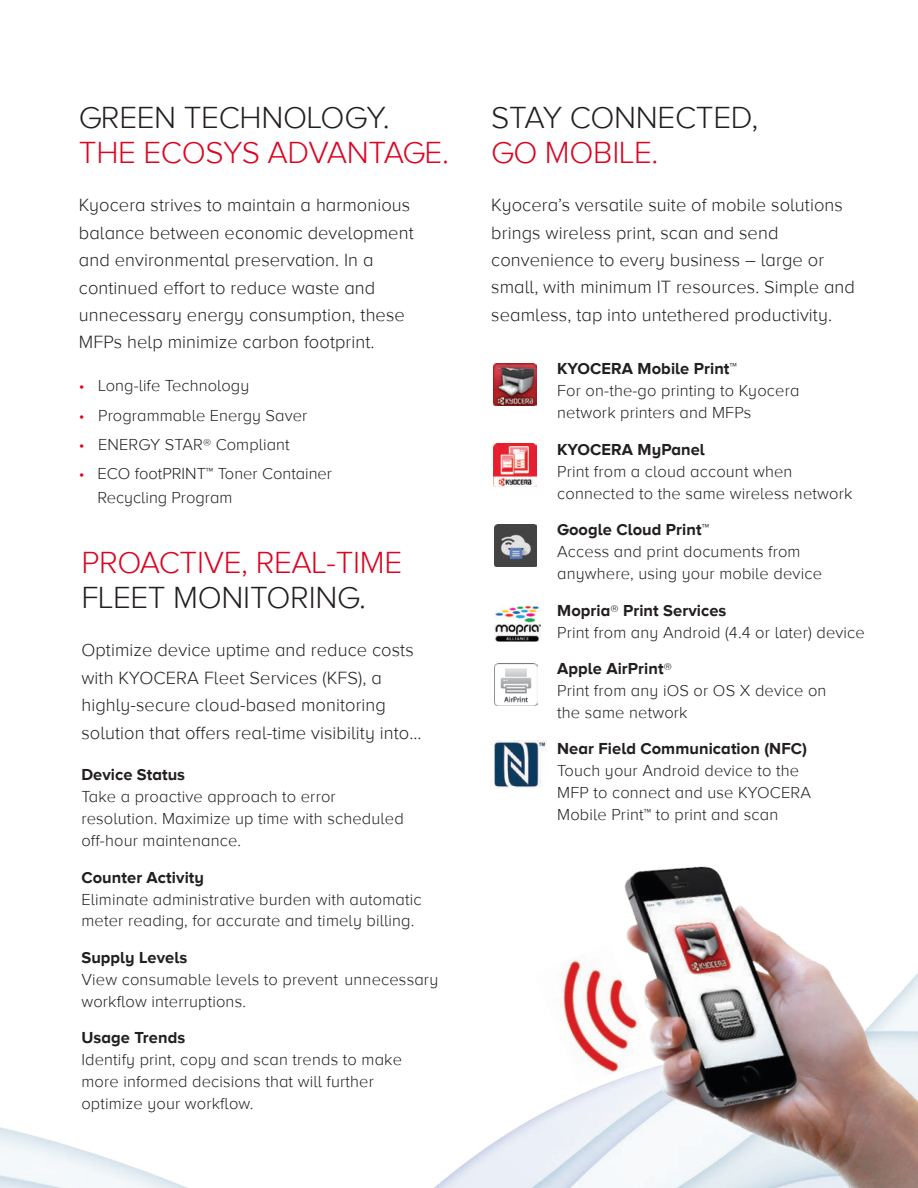
<style>
.page{position:relative;width:918px;height:1188px;background:#fff}
.page>*{position:absolute;margin:0;border:0;box-sizing:border-box;transform-origin:0 0}
.t1{font:300 31.5px "Proxima Nova A";letter-spacing:-.01em;color:#db0521}
.t2{font:300 31.5px "Proxima Nova A";letter-spacing:-.01em;color:#231f20}
.t3{font:300 18.3px/27.5px "Proxima Nova A";letter-spacing:.005em;color:#231f20}
.t4{font:300 16.5px/21.9px "Proxima Nova A";letter-spacing:.01em;color:#231f20}
.t5{font:700 16.5px "Proxima Nova A";letter-spacing:.005em;color:#231f20}
.s1{color:#db0521}
</style>
<div class="page">
<img style="left:0;top:1098px;width:572px;height:90px">
<img style="left:494px;top:363px;width:42px;height:42px">
<img style="left:494px;top:444px;width:43px;height:43px">
<img style="left:494px;top:524px;width:43px;height:43px">
<img style="left:495px;top:606px;width:45px;height:36px">
<img style="left:495px;top:663px;width:42px;height:43px">
<img style="left:572px;top:866px;width:346px;height:322px">
<img style="left:563px;top:943px;width:91px;height:144px">
<img style="left:491px;top:740px;width:56px;height:48px">
<h1 class="t2" style="left:79px;top:100px;width:312px">GREEN TECHNOLOGY.</h1>
<h1 class="t1" style="left:79px;top:135px;width:372px">THE ECOSYS ADVANTAGE.</h1>
<p class="t3" style="left:79px;top:191px;width:336px">Kyocera strives to maintain a harmonious balance between economic development and environmental preservation. In a continued effort to reduce waste and unnecessary energy consumption, these MFPs help minimize carbon footprint.</p>
<p class="t4" style="left:79px;top:375px;width:172px"><span class="s1">•</span> Long-life Technology</p>
<p class="t4" style="left:79px;top:404px;width:230px"><span class="s1">•</span> Programmable Energy Saver</p>
<p class="t4" style="left:79px;top:433px;width:212px"><span class="s1">•</span> ENERGY STAR® Compliant</p>
<p class="t4" style="left:98px;top:462px;width:236px;line-height:23.7px;text-indent:-19px"><span class="s1">•</span> ECO footPRINT™ Toner Container<br>Recycling Program</p>
<h1 class="t1" style="left:81px;top:545px;width:322px">PROACTIVE, REAL-TIME</h1>
<h1 class="t2" style="left:81px;top:580px;width:286px">FLEET MONITORING.</h1>
<p class="t3" style="left:81px;top:636px;width:342px">Optimize device uptime and reduce costs with KYOCERA Fleet Services (KFS), a highly-secure cloud-based monitoring solution that offers real-time visibility into…</p>
<p class="t5" style="left:81px;top:765px;width:105px">Device Status</p>
<p class="t4" style="left:81px;top:786px;width:324px">Take a proactive approach to error resolution. Maximize up time with scheduled off-hour maintenance.</p>
<p class="t5" style="left:81px;top:868px;width:124px">Counter Activity</p>
<p class="t4" style="left:81px;top:888px;width:342px">Eliminate administrative burden with automatic meter reading, for accurate and timely billing.</p>
<p class="t5" style="left:81px;top:948px;width:107px">Supply Levels</p>
<p class="t4" style="left:81px;top:968px;width:358px">View consumable levels to prevent unnecessary workflow interruptions.</p>
<p class="t5" style="left:81px;top:1029px;width:105px">Usage Trends</p>
<p class="t4" style="left:81px;top:1049px;width:322px">Identify print, copy and scan trends to make more informed decisions that will further optimize your workflow.</p>
<h1 class="t2" style="left:491px;top:100px;width:268px">STAY CONNECTED,</h1>
<h1 class="t1" style="left:491px;top:135px;width:169px">GO MOBILE.</h1>
<p class="t3" style="left:491px;top:191px;width:365px">Kyocera’s versatile suite of mobile solutions brings wireless print, scan and send convenience to every business – large or small, with minimum IT resources. Simple and seamless, tap into untethered productivity.</p>
<p class="t5" style="left:557px;top:359px;width:181px">KYOCERA Mobile Print™</p>
<p class="t4" style="left:557px;top:380px;width:244px">For on-the-go printing to Kyocera network printers and MFPs</p>
<p class="t5" style="left:557px;top:440px;width:149px">KYOCERA MyPanel</p>
<p class="t4" style="left:557px;top:460px;width:297px">Print from a cloud account when connected to the same wireless network</p>
<p class="t5" style="left:557px;top:520px;width:154px">Google Cloud Print™</p>
<p class="t4" style="left:557px;top:540px;width:266px">Access and print documents from anywhere, using your mobile device</p>
<p class="t5" style="left:557px;top:601px;width:171px">Mopria® Print Services</p>
<p class="t4" style="left:557px;top:621px;width:309px">Print from any Android (4.4 or later) device</p>
<p class="t5" style="left:557px;top:659px;width:116px">Apple AirPrint®</p>
<p class="t4" style="left:557px;top:679px;width:271px">Print from any iOS or OS X device on the same network</p>
<p class="t5" style="left:557px;top:740px;width:251px">Near Field Communication (NFC)</p>
<p class="t4" style="left:557px;top:760px;width:255px">Touch your Android device to the<br>MFP to connect and use KYOCERA<br>Mobile Print™ to print and scan</p>
</div>
